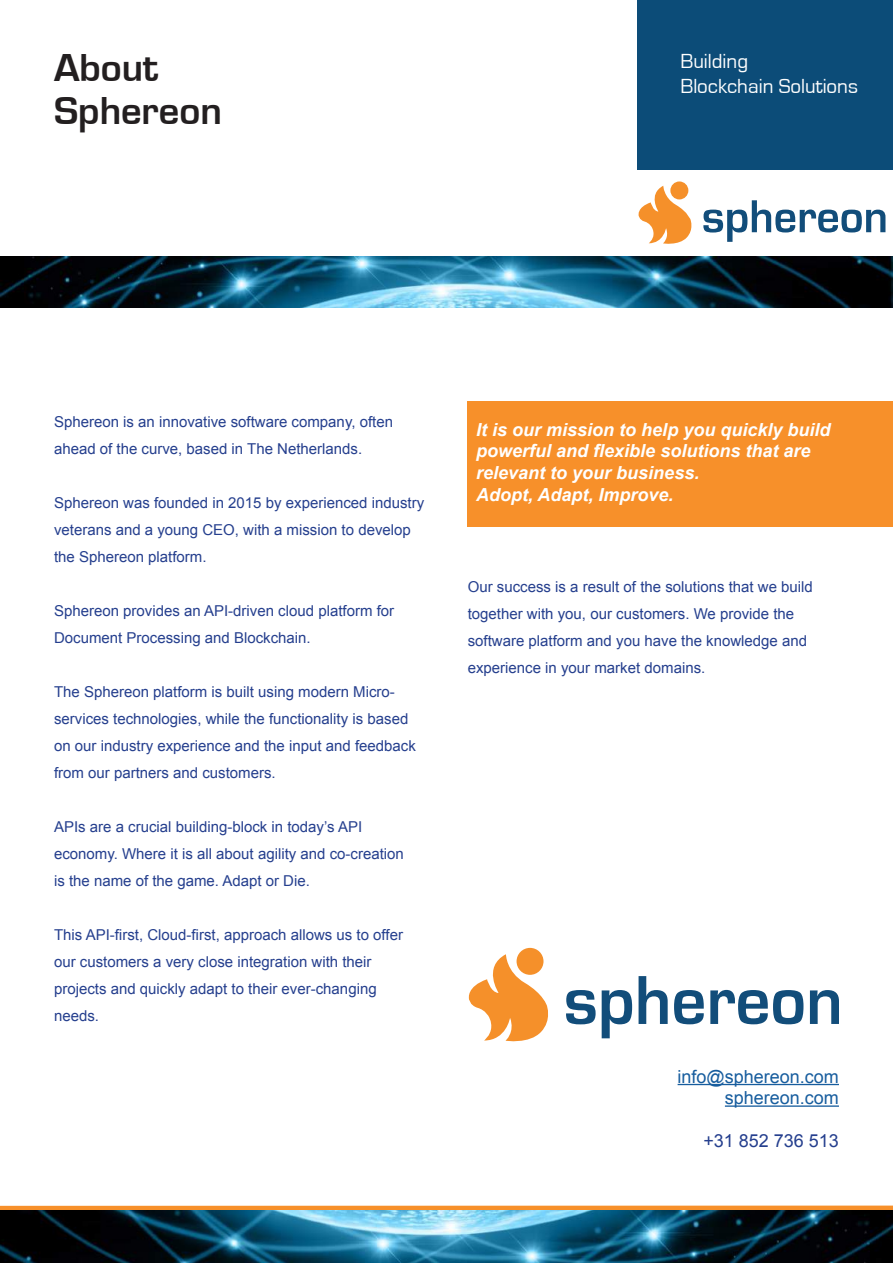
<style>
.page{position:relative;width:893px;height:1263px;background:#fff}
.page>*{position:absolute;margin:0;border:0;box-sizing:border-box;transform-origin:0 0}
.t1{font:600 36px "Eurostile";color:#231f20}
.t2{font:21px "Eurostile";color:#fff}
.t3{font:italic 700 18px/21.6px "Arial";color:#fff}
.t4{font:18px/21.6px "Arial";color:#175d9e;text-align:right}
.t5{font:18px "Arial";color:#253f8e}
.t6{font:15px/27px "Arial";color:#253f8e}
</style>
<div class="page">
<div style="left:637px;top:1px;width:256px;height:169px;background:#0c4c78"></div>
<hr style="left:678px;top:1084px;width:161px;height:1px;background:#175d9e">
<hr style="left:725px;top:1105px;width:114px;height:2px;background:#175d9e">
<div style="left:468px;top:401px;width:425px;height:126px;background:#f7902a"></div>
<div style="left:517px;top:948px;width:26px;height:27px;background:#f5902a;border-radius:50%"></div>
<svg style="left:469px;top:954px;width:79px;height:87px"></svg>
<svg style="left:566px;top:990px;width:30px;height:34px"></svg>
<svg style="left:602px;top:990px;width:30px;height:48px"></svg>
<svg style="left:639px;top:976px;width:29px;height:48px"></svg>
<svg style="left:674px;top:990px;width:30px;height:34px"></svg>
<svg style="left:710px;top:990px;width:93px;height:34px"></svg>
<svg style="left:810px;top:990px;width:29px;height:34px"></svg>
<div style="left:0;top:1205px;width:893px;height:5px;background:#f7902a"></div>
<img style="left:0;top:1210px;width:893px;height:53px">
<svg style="left:670px;top:181px;width:18px;height:18px"></svg>
<svg style="left:638px;top:186px;width:54px;height:58px"></svg>
<svg style="left:703px;top:200px;width:182px;height:42px"></svg>
<img style="left:0;top:256px;width:893px;height:52px">
<h1 class="t1" style="left:54px;top:45px;width:106px">About</h1>
<h1 class="t1" style="left:54px;top:88px;width:169px">Sphereon</h1>
<h2 class="t2" style="left:680px;top:50px;width:69px">Building</h2>
<h2 class="t2" style="left:680px;top:75px;width:179px">Blockchain Solutions</h2>
<p class="t6" style="left:54px;top:409px;width:341px">Sphereon is an innovative software company, often ahead of the curve, based in The Netherlands.</p>
<p class="t6" style="left:54px;top:490px;width:372px">Sphereon was founded in 2015 by experienced industry veterans and a young CEO, with a mission to develop the Sphereon platform.</p>
<p class="t6" style="left:54px;top:598px;width:342px">Sphereon provides an API-driven cloud platform for<br>Document Processing and Blockchain.</p>
<p class="t6" style="left:54px;top:679px;width:363px">The Sphereon platform is built using modern Micro&shy;services technologies, while the functionality is based on our industry experience and the input and feedback from our partners and customers.</p>
<p class="t6" style="left:54px;top:814px;width:351px">APIs are a crucial building-block in today’s API economy. Where it is all about agility and co-creation is the name of the game. Adapt or Die.</p>
<p class="t6" style="left:54px;top:922px;width:351px">This API-first, Cloud-first, approach allows us to offer our customers a very close integration with their projects and quickly adapt to their ever-changing needs.</p>
<p class="t3" style="left:476px;top:419px;width:356px">It is our mission to help you quickly build powerful and flexible solutions that are relevant to your business.<br>Adopt, Adapt, Improve.</p>
<p class="t6" style="left:468px;top:574px;width:347px">Our success is a result of the solutions that we build together with you, our customers. We provide the software platform and you have the knowledge and experience in your market domains.</p>
<p class="t4" style="left:678px;top:1066px;width:163px">info@sphereon.com sphereon.com</p>
<p class="t5" style="left:703px;top:1129px;width:137px">+31 852 736 513</p>
</div>
